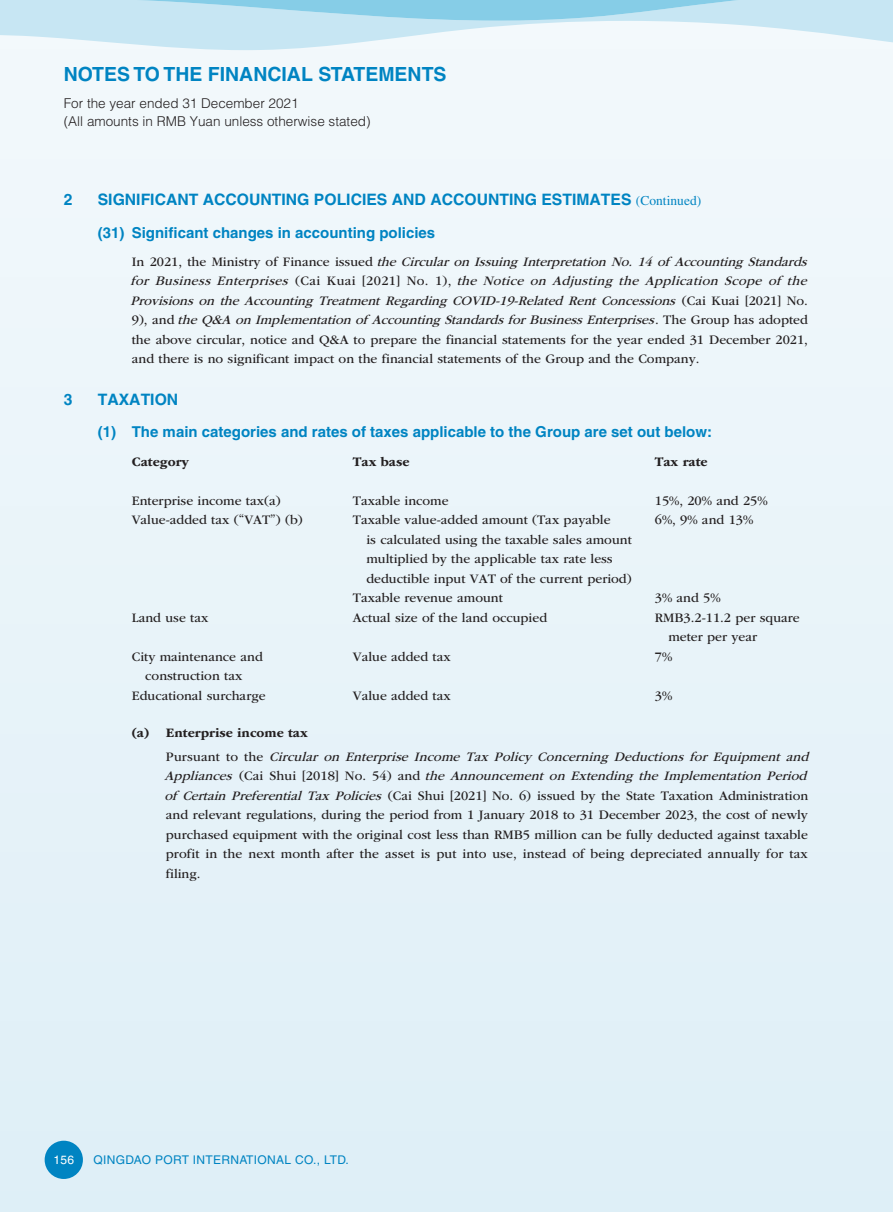
<style>
.page{position:relative;width:893px;height:1212px;background:#e8f3f9}
.page>*{position:absolute;margin:0;border:0;box-sizing:border-box;transform-origin:0 0}
.t1{font:700 19.5px "Helvetica LT Std";color:#0084c2}
.t2{font:700 15.75px "Helvetica LT Std";color:#0084c2}
.t3{font:700 15px "Helvetica LT Std";color:#0084c2}
.t4{font:13.5px/19.5px "ITC Garamond Std";color:#231f20}
.t5{font:italic 13.5px/19.5px "ITC Garamond Std";letter-spacing:.02em;color:#231f20}
.t6{font:300 13.5px/18px "Helvetica LT Std";color:#231f20}
.t7{font:700 13.5px "ITC Garamond Std";color:#231f20}
.t8{font:12px "Helvetica LT Std";letter-spacing:.025em;color:#0084c2}
.t9{font:12px "Helvetica LT Std";color:#fff}
.s1{font-family:"Times LT Std";font-weight:400;font-size:13.5px}
.s2{font-style:normal}
.s3{font-weight:700;font-style:normal}
.s4{font-style:italic}
</style>
<div class="page">
<svg style="left:0;top:43px;width:893px;height:7px;fill:#f3f9fc"></svg>
<svg style="left:0;top:0;width:893px;height:43px"></svg>
<div style="left:45px;top:1141px;width:38px;height:38px;background:#0084c2;border-radius:50%"></div>
<h1 class="t1" style="left:64px;top:62px;width:384px">NOTES TO THE FINANCIAL STATEMENTS</h1>
<p class="t6" style="left:64px;top:94px;width:308px">For the year ended 31 December 2021<br>(All amounts in RMB Yuan unless otherwise stated)</p>
<p class="t2" style="left:64px;top:190px;width:10px">2</p>
<p class="t2" style="left:98px;top:190px;width:605px">SIGNIFICANT ACCOUNTING POLICIES AND ACCOUNTING ESTIMATES <span class="s1">(Continued)</span></p>
<p class="t3" style="left:98px;top:223px;width:339px">(31) Significant changes in accounting policies</p>
<p class="t5" style="left:130px;top:252px;width:682px"><span class="s2">I n 2 0 2 1 , t h e M i n i s t r y o f F i n a n c e i s s u e d</span> the Circular on Issuing Interpretation No. 14 of Accounting Standards for Business Enterprises <span class="s2">( C a i K u a i [ 2 0 2 1 ] N o . 1 ) ,</span> the Notice on Adjusting the Application Scope of the Provisions on the Accounting Treatment Regarding COVID-19-Related Rent Concessions <span class="s2">( C a i K u a i [ 2 0 2 1 ] N o .<br>9 ) , a n d</span> theQ&amp;A on Implementation of AccountingStandardsforBusinessEnterprises<span class="s2">. T h e G r o u p h a s a d o p t e d the above circular, notice and Q&amp;A to prepare the financial statements for the year ended 31 December 2021, and there is no significant impact on the financial statements of the Group and the Company.</span></p>
<p class="t2" style="left:64px;top:390px;width:10px">3</p>
<p class="t2" style="left:98px;top:390px;width:82px">TAXATION</p>
<p class="t3" style="left:98px;top:423px;width:616px">(1) The main categories and rates of taxes applicable to the Group are set out below:</p>
<p class="t7" style="left:132px;top:454px;width:59px">Category</p>
<p class="t7" style="left:353px;top:454px;width:58px">Tax base</p>
<p class="t7" style="left:655px;top:454px;width:54px">Tax rate</p>
<p class="t4" style="left:132px;top:491px;width:150px">Enterprise income tax(a)</p>
<p class="t4" style="left:353px;top:491px;width:97px">Taxable income</p>
<p class="t4" style="left:655px;top:491px;width:114px">15%, 20% and 25%</p>
<p class="t4" style="left:132px;top:510px;width:172px">Value-added tax (“VAT”) (b)</p>
<p class="t4" style="left:366px;top:510px;width:267px;text-indent:-14px">Taxable value-added amount (Tax payable<br>is calculated using the taxable sales amount multiplied by the applicable tax rate less deductible input VAT of the current period)</p>
<p class="t4" style="left:655px;top:510px;width:100px">6%, 9% and 13%</p>
<p class="t4" style="left:353px;top:588px;width:151px">Taxable revenue amount</p>
<p class="t4" style="left:655px;top:588px;width:67px">3% and 5%</p>
<p class="t4" style="left:132px;top:608px;width:78px">Land use tax</p>
<p class="t4" style="left:353px;top:608px;width:196px">Actual size of the land occupied</p>
<p class="t4" style="left:668px;top:608px;width:133px;text-indent:-14px">RMB3.2-11.2 per square meter per year</p>
<p class="t4" style="left:132px;top:647px;width:133px;text-align:center">City maintenance and construction tax</p>
<p class="t4" style="left:353px;top:647px;width:99px">Value added tax</p>
<p class="t4" style="left:655px;top:647px;width:19px">7%</p>
<p class="t4" style="left:132px;top:686px;width:135px">Educational surcharge</p>
<p class="t4" style="left:353px;top:686px;width:99px">Value added tax</p>
<p class="t4" style="left:655px;top:686px;width:19px">3%</p>
<p class="t5" style="left:166px;top:721px;width:648px;line-height:23.9px;text-indent:-34px"><span class="s3">(a) Enterprise income tax<br></span><span class="s2">P u r s u a n t t o t h e</span> Circular on Enterprise Income Tax Policy Concerning Deductions for Equipment and</p>
<p class="t4" style="left:164px;top:766px;width:647px"><span class="s4">Appliances</span> ( C a i S h u i [ 2 0 1 8 ] N o . 5 4 ) a n d <span class="s4">the Announcement on Extending the Implementation Period of Certain Preferential Tax Policies</span> (Cai Shui [2021] No. 6) issued by the State Taxation Administration and relevant regulations, during the period from 1 January 2018 to 31 December 2023, the cost of newly purchased equipment with the original cost less than RMB5 million can be fully deducted against taxable profit in the next month after the asset is put into use, instead of being depreciated annually for tax filing.</p>
<p class="t9" style="left:53px;top:1152px;width:22px">156</p>
<p class="t8" style="left:94px;top:1152px;width:257px">QINGDAO PORT INTERNATIONAL CO., LTD.</p>
</div>
